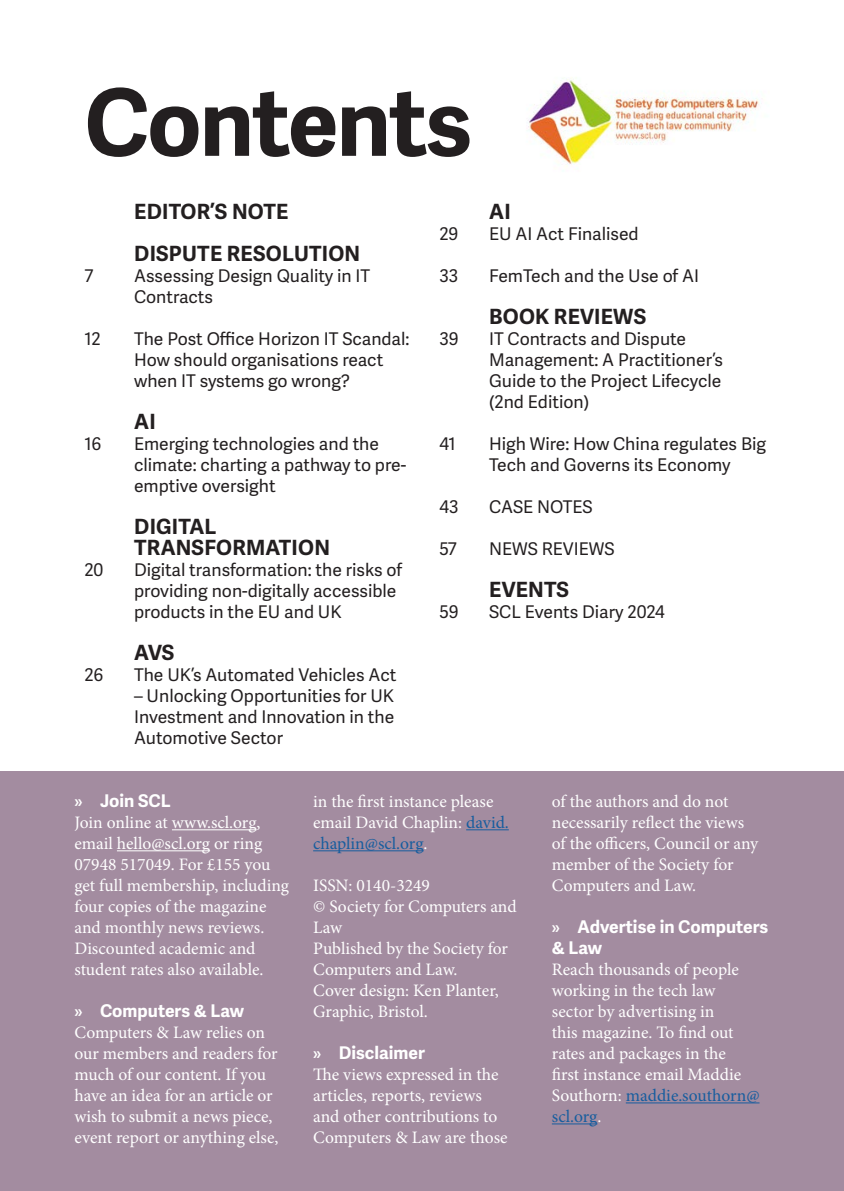
<style>
.page{position:relative;width:844px;height:1191px;background:#fff}
.page>*{position:absolute;margin:0;border:0;box-sizing:border-box;transform-origin:0 0}
.Contents_heading{font:700 92.75px "Adelle Sans";letter-spacing:-.02em;color:#231f20}
.t1{font:700 21px/21px "Adelle Sans";letter-spacing:.01em;color:#231f20}
.Sidebar_text{font:17.5px/21px "Minion Pro";letter-spacing:-.005em;color:#fff}
.t2{font:17.5px/21px "Adelle Sans";color:#231f20}
.t3{font:700 17.5px/21px "Adelle Sans";color:#fff}
.s1{font-family:"Myriad Pro"}
.s2{color:#175d9e}
</style>
<div class="page">
<img style="left:528px;top:78px;width:231px;height:89px">
<div style="left:0;top:771px;width:843px;height:420px;background:#a38ca0"></div>
<hr style="left:172px;top:829px;width:84px;height:1px;background:#fff">
<hr style="left:117px;top:850px;width:93px;height:1px;background:#fff">
<hr style="left:466px;top:829px;width:42px;height:1px;background:#175d9e">
<hr style="left:313px;top:850px;width:110px;height:1px;background:#175d9e">
<hr style="left:625px;top:1102px;width:134px;height:1px;background:#175d9e">
<hr style="left:551px;top:1123px;width:46px;height:1px;background:#175d9e">
<p class="Contents_heading" style="left:84px;top:67px;width:389px">Contents</p>
<p class="t1" style="left:134px;top:201px;width:155px">EDITOR’S NOTE</p>
<p class="t1" style="left:134px;top:243px;width:227px">DISPUTE RESOLUTION</p>
<p class="t2" style="left:84px;top:266px;width:10px">7</p>
<p class="t2" style="left:134px;top:266px;width:238px">Assessing Design Quality in IT<br>Contracts</p>
<p class="t2" style="left:84px;top:329px;width:18px">12</p>
<p class="t2" style="left:134px;top:329px;width:277px">The Post Office Horizon IT Scandal:<br>How should organisations react when IT systems go wrong?</p>
<p class="t1" style="left:134px;top:411px;width:23px">AI</p>
<p class="t2" style="left:84px;top:434px;width:19px">16</p>
<p class="t2" style="left:134px;top:434px;width:274px">Emerging technologies and the climate: charting a pathway to pre&shy;emptive oversight</p>
<p class="t1" style="left:134px;top:516px;width:197px">DIGITAL<br>TRANSFORMATION</p>
<p class="t2" style="left:84px;top:560px;width:20px">20</p>
<p class="t2" style="left:134px;top:560px;width:269px">Digital transformation: the risks of providing non-digitally accessible products in the EU and UK</p>
<p class="t1" style="left:134px;top:642px;width:42px">AVS</p>
<p class="t2" style="left:84px;top:665px;width:20px">26</p>
<p class="t2" style="left:134px;top:665px;width:264px">The UK’s Automated Vehicles Act</p>
<p class="t2" style="left:134px;top:686px;width:262px;text-align:justify">– Unlocking Opportunities for UK Investment and Innovation in the Automotive Sector</p>
<p class="t1" style="left:489px;top:201px;width:23px">AI</p>
<p class="t2" style="left:439px;top:224px;width:21px">29</p>
<p class="t2" style="left:489px;top:224px;width:151px">EU AI Act Finalised</p>
<p class="t2" style="left:439px;top:266px;width:20px">33</p>
<p class="t2" style="left:489px;top:266px;width:212px">FemTech and the Use of AI</p>
<p class="t1" style="left:489px;top:306px;width:158px">BOOK REVIEWS</p>
<p class="t2" style="left:439px;top:329px;width:21px">39</p>
<p class="t2" style="left:489px;top:329px;width:235px">IT Contracts and Dispute<br>Management: A Practitioner’s<br>Guide to the Project Lifecycle (2nd Edition)</p>
<p class="t2" style="left:439px;top:434px;width:18px">41</p>
<p class="t2" style="left:489px;top:434px;width:278px">High Wire: How China regulates Big<br>Tech and Governs its Economy</p>
<p class="t2" style="left:439px;top:497px;width:21px">43</p>
<p class="t2" style="left:489px;top:497px;width:105px">CASE NOTES</p>
<p class="t2" style="left:439px;top:539px;width:19px">57</p>
<p class="t2" style="left:489px;top:539px;width:127px">NEWS REVIEWS</p>
<p class="t1" style="left:489px;top:579px;width:81px">EVENTS</p>
<p class="t2" style="left:439px;top:602px;width:21px">59</p>
<p class="t2" style="left:489px;top:602px;width:177px">SCL Events Diary 2024</p>
<p class="t3" style="left:74px;top:790px;width:98px"><span class="s1">»</span> Join SCL</p>
<p class="Sidebar_text" style="left:74px;top:812px;width:216px">Join online at www.scl.org, email hello@scl.org or ring<br>07948 517049. For £155 you get full membership, including four copies of the magazine and monthly news reviews.<br>Discounted academic and student rates also available.</p>
<p class="t3" style="left:74px;top:1000px;width:171px"><span class="s1">»</span> Computers &amp; Law</p>
<p class="Sidebar_text" style="left:74px;top:1022px;width:205px">Computers &amp; Law relies on our members and readers for much of our content. If you have an idea for an article or wish to submit a news piece, event report or anything else,</p>
<p class="Sidebar_text" style="left:313px;top:791px;width:197px">in the first instance please email David Chaplin: <span class="s2">david. chaplin@scl.org</span>.</p>
<p class="Sidebar_text" style="left:313px;top:875px;width:205px">ISSN: 0140-3249<br>© Society for Computers and<br>Law<br>Published by the Society for<br>Computers and Law.<br>Cover design: Ken Planter,<br>Graphic, Bristol.</p>
<p class="t3" style="left:313px;top:1042px;width:113px"><span class="s1">»</span> Disclaimer</p>
<p class="Sidebar_text" style="left:313px;top:1064px;width:196px">The views expressed in the articles, reports, reviews and other contributions to<br>Computers &amp; Law are those</p>
<p class="Sidebar_text" style="left:551px;top:791px;width:208px">of the authors and do not necessarily reflect the views of the officers, Council or any member of the Society for<br>Computers and Law.</p>
<p class="t3" style="left:551px;top:916px;width:218px"><span class="s1">»</span> Advertise in Computers &amp; Law</p>
<p class="Sidebar_text" style="left:551px;top:959px;width:209px">Reach thousands of people working in the tech law sector by advertising in<br>this magazine. To find out rates and packages in the<br>first instance email Maddie<br>Southorn: <span class="s2">maddie.southorn@ scl.org</span>.</p>
</div>
